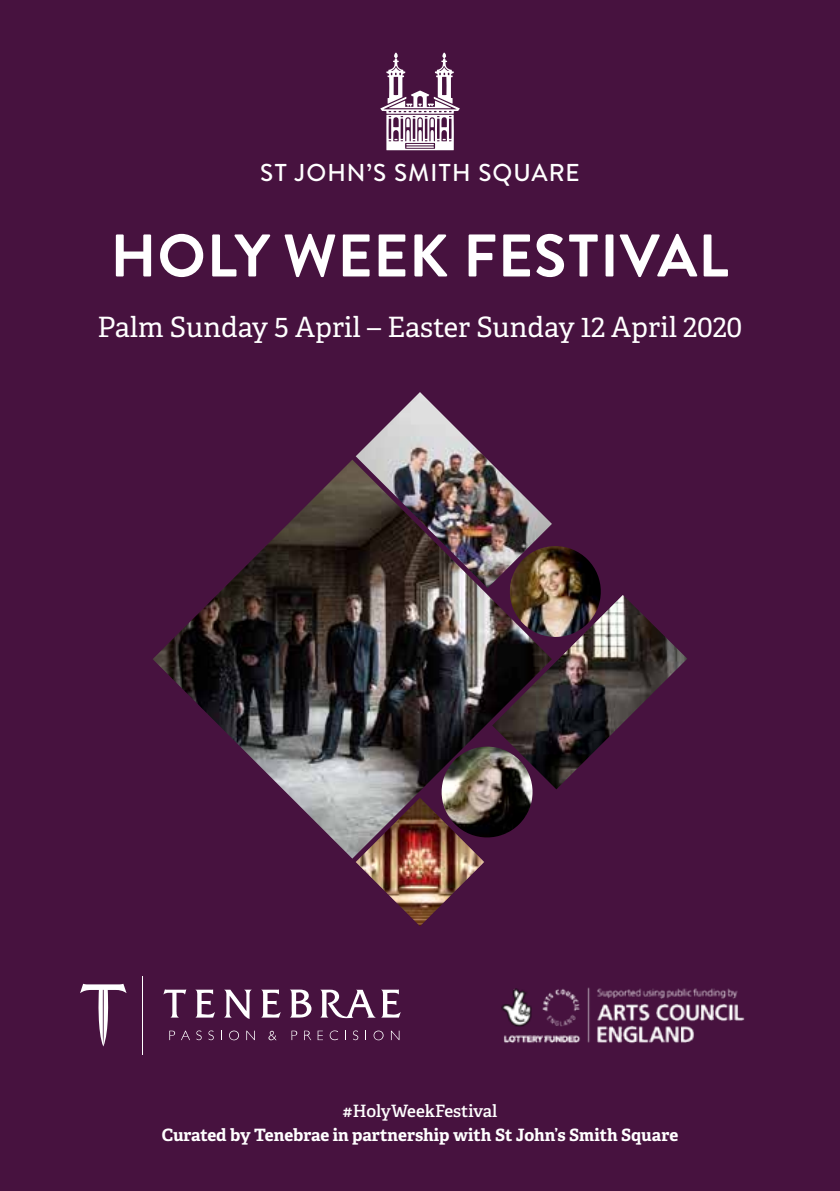
<style>
.page{position:relative;width:840px;height:1191px;background:#fff}
.page>*{position:absolute;margin:0;border:0;box-sizing:border-box;transform-origin:0 0}
.t1{font:700 60px "Brandon Text";letter-spacing:.02em;color:#fff}
.t2{font:28px "Adelle";color:#fff}
.t3{font:500 24.4px "Brandon Text";letter-spacing:.04em;color:#fff}
.t4{font:700 17px "Adelle";color:#fff}
.t5{font:600 17px "Adelle";color:#fff}
</style>
<div class="page">
<div style="left:0;top:0;width:839px;height:1191px;background:#47123f"></div>
<img style="left:355px;top:392px;width:132px;height:67px">
<img style="left:551px;top:546px;width:50px;height:49px">
<img style="left:153px;top:459px;width:398px;height:399px">
<img style="left:355px;top:797px;width:129px;height:129px">
<img style="left:437px;top:746px;width:99px;height:91px">
<img style="left:492px;top:595px;width:195px;height:194px">
<svg style="left:380px;top:53px;width:79px;height:97px"></svg>
<svg style="left:163px;top:989px;width:23px;height:28px"></svg>
<svg style="left:195px;top:989px;width:20px;height:28px"></svg>
<svg style="left:224px;top:989px;width:27px;height:30px"></svg>
<svg style="left:261px;top:989px;width:19px;height:28px"></svg>
<svg style="left:290px;top:989px;width:21px;height:28px"></svg>
<svg style="left:381px;top:989px;width:19px;height:28px"></svg>
<svg style="left:320px;top:989px;width:55px;height:30px"></svg>
<svg style="left:169px;top:1030px;width:6px;height:10px"></svg>
<svg style="left:181px;top:1030px;width:9px;height:10px"></svg>
<svg style="left:196px;top:1030px;width:5px;height:10px"></svg>
<svg style="left:208px;top:1030px;width:6px;height:10px"></svg>
<svg style="left:229px;top:1030px;width:10px;height:10px"></svg>
<svg style="left:246px;top:1030px;width:9px;height:10px"></svg>
<svg style="left:268px;top:1030px;width:8px;height:10px"></svg>
<svg style="left:291px;top:1030px;width:6px;height:10px"></svg>
<svg style="left:304px;top:1030px;width:7px;height:10px"></svg>
<svg style="left:317px;top:1030px;width:6px;height:10px"></svg>
<svg style="left:329px;top:1030px;width:9px;height:10px"></svg>
<svg style="left:353px;top:1030px;width:5px;height:10px"></svg>
<svg style="left:373px;top:1030px;width:10px;height:10px"></svg>
<svg style="left:390px;top:1030px;width:9px;height:10px"></svg>
<svg style="left:80px;top:983px;width:46px;height:63px"></svg>
<hr style="left:142px;top:976px;width:1px;height:78px;background:#fff">
<img style="left:501px;top:987px;width:244px;height:57px">
<h3 class="t3" style="left:260px;top:155px;width:321px">ST JOHN’S SMITH SQUARE</h3>
<h1 class="t1" style="left:111px;top:214px;width:619px">HOLY WEEK FESTIVAL</h1>
<h2 class="t2" style="left:98px;top:309px;width:645px">Palm Sunday 5 April – Easter Sunday 12 April 2020</h2>
<p class="t5" style="left:342px;top:1100px;width:156px">#HolyWeekFestival</p>
<p class="t4" style="left:162px;top:1124px;width:517px">Curated by Tenebrae in partnership with St John’s Smith Square</p>
</div>
